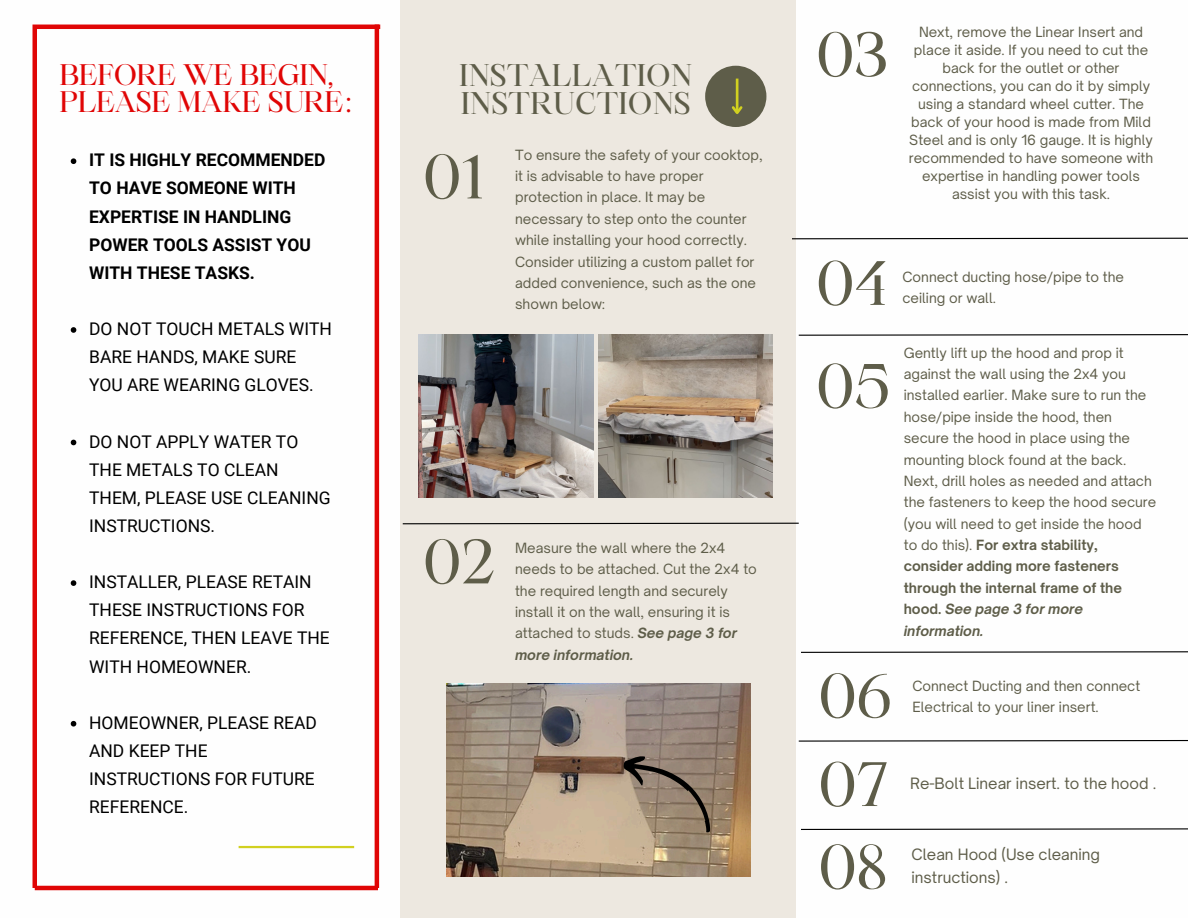
<style>
.page{position:relative;width:1188px;height:918px;background:#fff}
.page>*{position:absolute;margin:0;border:0;box-sizing:border-box;transform-origin:0 0}
.t1{font:60px "Maharlika";color:#5e5d49}
.t2{font:30px/28.2px "Maharlika";color:#5e5d49}
.t3{font:28.5px/27px "Maharlika";letter-spacing:-.02em;color:#e00505}
.t4{font:17.4px/28.2px "Roboto";color:#000}
.t5{font:700 17.4px/28.2px "Roboto";color:#000}
.t6{font:15px/23.7px "Open Sauce One";color:#5e5d49}
.t7{font:13.5px/21.3px "Open Sauce One";color:#5e5d49}
.s1{font-weight:700;font-style:italic}
.s2{font-weight:700}
</style>
<div class="page">
<div style="left:400px;top:0;width:396px;height:918px;background:#ede8e0"></div>
<div style="left:705px;top:66px;width:61px;height:61px;background:#5e5d49;border-radius:50%"></div>
<hr style="left:736px;top:79px;width:2px;height:34px;background:#d1d020">
<svg style="left:731px;top:104px;width:12px;height:10px"></svg>
<hr style="left:239px;top:846px;width:115px;height:2px;background:#d1d020">
<svg style="left:402px;top:522px;width:397px;height:3px"></svg>
<svg style="left:798px;top:334px;width:390px;height:2px"></svg>
<svg style="left:801px;top:651px;width:387px;height:2px"></svg>
<img style="left:418px;top:334px;width:176px;height:163px">
<img style="left:598px;top:334px;width:175px;height:163px">
<img style="left:447px;top:684px;width:304px;height:192px">
<svg style="left:617px;top:745px;width:109px;height:89px;background:#92806e"></svg>
<svg style="left:71px;top:158px;width:5px;height:6px"></svg>
<svg style="left:71px;top:327px;width:5px;height:6px"></svg>
<svg style="left:71px;top:440px;width:5px;height:5px"></svg>
<svg style="left:71px;top:580px;width:5px;height:6px"></svg>
<svg style="left:71px;top:721px;width:5px;height:6px"></svg>
<svg style="left:798px;top:740px;width:390px;height:2px"></svg>
<svg style="left:801px;top:828px;width:387px;height:2px"></svg>
<svg style="left:792px;top:237px;width:396px;height:3px"></svg>
<hr style="left:375px;top:25px;width:4px;height:863px;background:#e00505">
<hr style="left:35px;top:886px;width:343px;height:4px;background:#e00505">
<hr style="left:33px;top:25px;width:4px;height:863px;background:#e00505">
<hr style="left:37px;top:25px;width:343px;height:4px;background:#e00505">
<p class="t3" style="left:59px;top:64px;width:293px">BEFORE WE BEGIN,<br>PLEASE MAKE SURE:</p>
<h1 class="t5" style="left:89px;top:146px;width:238px">IT IS HIGHLY RECOMMENDED<br>TO HAVE SOMEONE WITH<br>EXPERTISE IN HANDLING<br>POWER TOOLS ASSIST YOU<br>WITH THESE TASKS.</h1>
<p class="t4" style="left:89px;top:315px;width:244px">DO NOT TOUCH METALS WITH<br>BARE HANDS, MAKE SURE<br>YOU ARE WEARING GLOVES.</p>
<p class="t4" style="left:89px;top:427px;width:243px">DO NOT APPLY WATER TO<br>THE METALS TO CLEAN<br>THEM, PLEASE USE CLEANING<br>INSTRUCTIONS.</p>
<h2 class="t4" style="left:89px;top:568px;width:242px">INSTALLER, PLEASE RETAIN<br>THESE INSTRUCTIONS FOR<br>REFERENCE, THEN LEAVE THE<br>WITH HOMEOWNER.</h2>
<p class="t4" style="left:89px;top:709px;width:229px">HOMEOWNER, PLEASE READ<br>AND KEEP THE<br>INSTRUCTIONS FOR FUTURE<br>REFERENCE.</p>
<p class="t2" style="left:459px;top:64px;width:234px">INSTALLATION<br>INSTRUCTIONS</p>
<p class="t7" style="left:515px;top:144px;width:249px">To ensure the safety of your cooktop, it is advisable to have proper protection in place. It may be necessary to step onto the counter while installing your hood correctly.<br>Consider utilizing a custom pallet for added convenience, such as the one shown below:</p>
<p class="t1" style="left:423px;top:153px;width:61px">01</p>
<h1 class="t1" style="left:423px;top:538px;width:73px">02</h1>
<p class="t7" style="left:515px;top:537px;width:243px">Measure the wall where the 2x4 needs to be attached. Cut the 2x4 to the required length and securely install it on the wall, ensuring it is attached to studs. <span class="s1">See page 3 for more information.</span></p>
<h3 class="t1" style="left:816px;top:30px;width:72px">03</h3>
<p class="t7" style="left:909px;top:23px;width:246px;line-height:18px;text-align:center">Next, remove the Linear Insert and place it aside. If you need to cut the back for the outlet or other connections, you can do it by simply using a standard wheel cutter. The back of your hood is made from Mild Steel and is only 16 gauge. It is highly recommended to have someone with expertise in handling power tools assist you with this task.</p>
<p class="t1" style="left:816px;top:259px;width:72px">04</p>
<p class="t7" style="left:903px;top:266px;width:223px">Connect ducting hose/pipe to the ceiling or wall.</p>
<p class="t1" style="left:816px;top:362px;width:75px">05</p>
<p class="t7" style="left:904px;top:342px;width:254px">Gently lift up the hood and prop it against the wall using the 2x4 you installed earlier. Make sure to run the hose/pipe inside the hood, then secure the hood in place using the mounting block found at the back.<br>Next, drill holes as needed and attach the fasteners to keep the hood secure (you will need to get inside the hood to do this). <span class="s2">For extra stability, consider adding more fasteners through the internal frame of the hood.</span> <span class="s1">See page 3 for more information.</span></p>
<h3 class="t1" style="left:819px;top:672px;width:74px">06</h3>
<p class="t7" style="left:912px;top:675px;width:229px">Connect Ducting and then connect</p>
<p class="t7" style="left:912px;top:696px;width:188px">Electrical to your liner insert.</p>
<p class="t1" style="left:819px;top:760px;width:71px">07</p>
<p class="t1" style="left:819px;top:843px;width:70px">08</p>
<p class="t6" style="left:910px;top:771px;width:248px">Re-Bolt Linear insert. to the hood .</p>
<p class="t6" style="left:912px;top:842px;width:190px">Clean Hood (Use cleaning instructions) .</p>
</div>
